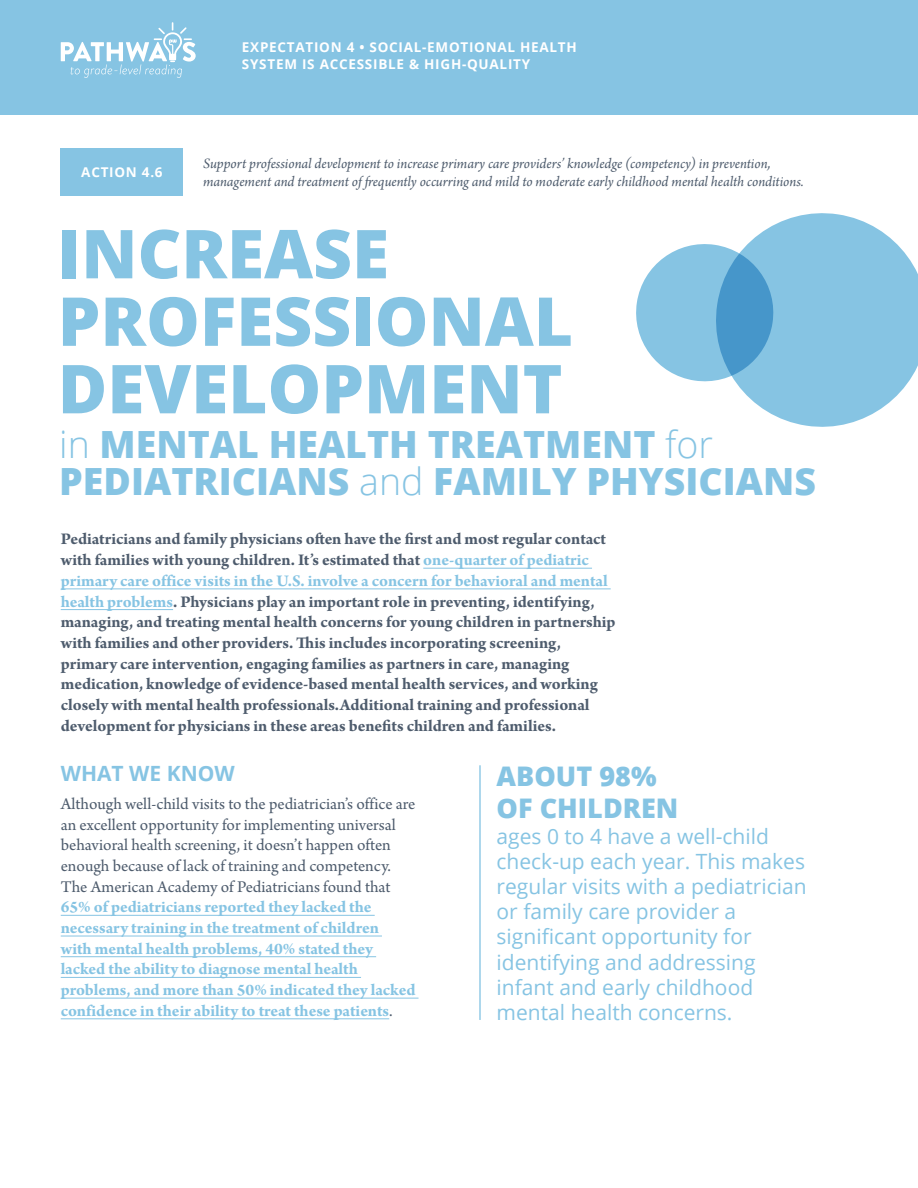
<style>
.page{position:relative;width:918px;height:1188px;background:#fff}
.page>*{position:absolute;margin:0;border:0;box-sizing:border-box;transform-origin:0 0}
.t1{font:800 67.5px/67.5px "Open Sans";color:#86c4e3}
.t2{font:800 37.5px/37.5px "Open Sans";color:#86c4e3}
.t3{font:800 27px/32.4px "Open Sans";color:#86c4e3}
.t4{font:21px/25.2px "Open Sans";color:#86c4e3}
.t5{font:700 21px "Open Sans";color:#86c4e3}
.t6{font:700 17.25px/20.7px "Arno Pro";letter-spacing:-.005em;color:#4e5c6d}
.t7{font:700 17.25px/20.7px "Arno Pro";letter-spacing:-.005em;color:#86c4e3}
.t8{font:17.25px/20.7px "Arno Pro";color:#4e5c6d}
.t9{font:italic 15px/18px "Arno Pro";letter-spacing:-.005em;color:#4e5c6d}
.t10{font:700 13.5px/16.2px "Open Sans";letter-spacing:.055em;color:#fff}
.s1{font-weight:300}
.s2{color:#86c4e3}
.s3{font-weight:400;color:#4e5c6d}
</style>
<div class="page">
<hr style="left:479px;top:765px;width:2px;height:255px;background:#86c4e3">
<div style="left:61px;top:148px;width:122px;height:48px;background:#86c4e3"></div>
<svg style="left:738px;top:213px;width:180px;height:214px;fill:#86c4e3"></svg>
<svg style="left:636px;top:239px;width:142px;height:147px"></svg>
<hr style="left:61px;top:915px;width:314px;height:1px;background:#86c4e3">
<hr style="left:61px;top:936px;width:321px;height:1px;background:#86c4e3">
<hr style="left:61px;top:956px;width:315px;height:1px;background:#86c4e3">
<hr style="left:61px;top:977px;width:300px;height:1px;background:#86c4e3">
<hr style="left:61px;top:998px;width:358px;height:1px;background:#86c4e3">
<hr style="left:61px;top:1018px;width:328px;height:1px;background:#86c4e3">
<hr style="left:423px;top:568px;width:169px;height:1px;background:#86c4e3">
<hr style="left:61px;top:589px;width:550px;height:1px;background:#86c4e3">
<hr style="left:61px;top:609px;width:112px;height:1px;background:#86c4e3">
<div style="left:0;top:0;width:918px;height:115px;background:#86c4e3"></div>
<svg style="left:61px;top:22px;width:135px;height:56px"></svg>
<p class="t10" style="left:81px;top:164px;width:83px">ACTION 4.6</p>
<p class="t10" style="left:242px;top:39px;width:336px">EXPECTATION 4 • SOCIAL-EMOTIONAL HEALTH<br>SYSTEM IS ACCESSIBLE &amp; HIGH-QUALITY</p>
<p class="t9" style="left:203px;top:156px;width:602px">Support professional development to increase primary care providers’ knowledge (competency) in prevention, management and treatment of frequently occurring and mild to moderate early childhood mental health conditions.</p>
<h1 class="t1" style="left:58px;top:217px;width:517px">INCREASE<br>PROFESSIONAL<br>DEVELOPMENT</h1>
<h2 class="t2" style="left:59px;top:423px;width:758px"><span class="s1">in</span> MENTAL HEALTH TREATMENT <span class="s1">for<br></span>PEDIATRICIANS <span class="s1">and</span> FAMILY PHYSICIANS</h2>
<p class="t6" style="left:61px;top:530px;width:556px">Pediatricians and family physicians often have the first and most regular contact with families with young children. It’s estimated that <span class="s2">one-quarter of pediatric primary care office visits in the U.S. involve a concern for behavioral and mental health problems</span>. Physicians play an important role in preventing, identifying, managing, and treating mental health concerns for young children in partnership with families and other providers. This includes incorporating screening, primary care intervention, engaging families as partners in care, managing medication, knowledge of evidence-based mental health services, and working closely with mental health professionals.Additional training and professional development for physicians in these areas benefits children and families.</p>
<p class="t5" style="left:61px;top:759px;width:176px">WHAT WE KNOW</p>
<p class="t8" style="left:61px;top:794px;width:356px">Although well-child visits to the pediatrician’s office are an excellent opportunity for implementing universal behavioral health screening, it doesn’t happen often enough because of lack of training and competency.<br>The American Academy of Pediatricians found that</p>
<p class="t7" style="left:61px;top:898px;width:356px">65% of pediatricians reported they lacked the necessary training in the treatment of children<br>with mental health problems, 40% stated they lacked the ability to diagnose mental health problems, and more than 50% indicated they lacked confidence in their ability to treat these patients<span class="s3">.</span></p>
<h3 class="t3" style="left:497px;top:759px;width:183px">ABOUT 98%<br>OF CHILDREN</h3>
<p class="t4" style="left:497px;top:823px;width:312px">ages 0 to 4 have a well-child check-up each year. This makes regular visits with a pediatrician or family care provider a significant opportunity for identifying and addressing infant and early childhood mental health concerns.</p>
</div>
